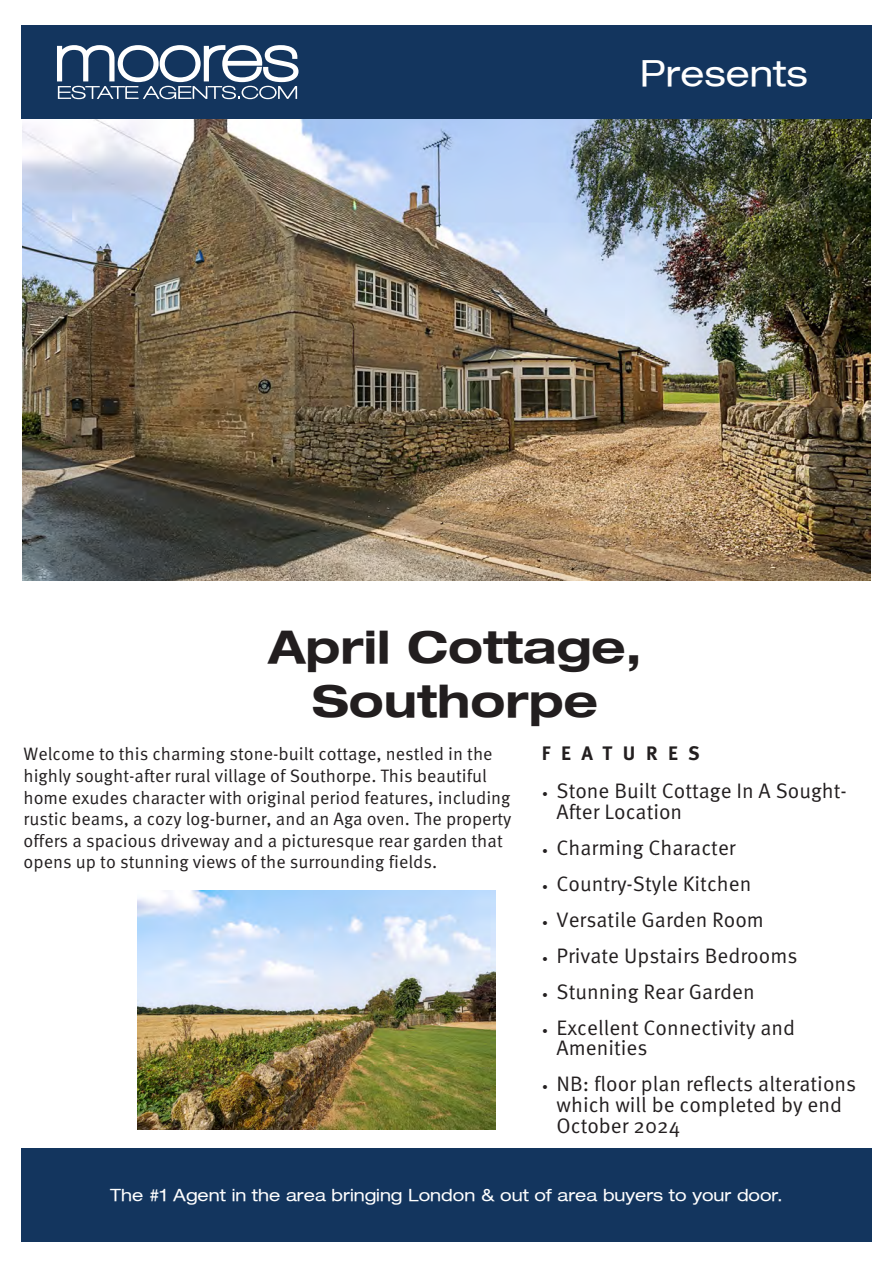
<style>
.page{position:relative;width:893px;height:1263px;background:#fff}
.page>*{position:absolute;margin:0;border:0;box-sizing:border-box;transform-origin:0 0}
.t1{font:700 expanded 45px/54px "Helvetica Neue LT";color:#221e1f;text-align:center}
.t2{font:expanded 36px "Helvetica Neue LT";color:#fff}
.t3{font:21px/21px "Meta Pro";color:#231f20}
.t4{font:700 19.5px "Meta Pro";letter-spacing:.54em;color:#231f20}
.t5{font:18px/21.6px "Meta Pro";color:#231f20}
.t6{font:expanded 16.8px "Helvetica Neue LT";color:#fff}
.s1{font-family:"Meta Pro Norm";font-size:11.25px}
</style>
<div class="page">
<img style="left:22px;top:119px;width:849px;height:462px">
<div style="left:21px;top:1148px;width:851px;height:94px;background:#13355e"></div>
<img style="left:137px;top:890px;width:359px;height:239px">
<div style="left:21px;top:26px;width:851px;height:93px;background:#13355e"></div>
<svg style="left:57px;top:45px;width:241px;height:54px"></svg>
<h2 class="t2" style="left:640px;top:51px;width:170px">Presents</h2>
<h1 class="t1" style="left:268px;top:619px;width:376px">April Cottage,<br>Southorpe</h1>
<p class="t5" style="left:24px;top:744px;width:489px">Welcome to this charming stone-built cottage, nestled in the highly sought-after rural village of Southorpe. This beautiful home exudes character with original period features, including rustic beams, a cozy log-burner, and an Aga oven. The property offers a spacious driveway and a picturesque rear garden that opens up to stunning views of the surrounding fields.</p>
<p class="t4" style="left:542px;top:737px;width:160px">FEATURES</p>
<p class="t3" style="left:557px;top:781px;width:292px;text-indent:-15px"><span class="s1">•</span> Stone Built Cottage In A Sought-<br>After Location</p>
<p class="t3" style="left:542px;top:837px;width:195px"><span class="s1">•</span> Charming Character</p>
<p class="t3" style="left:542px;top:873px;width:211px"><span class="s1">•</span> Country-Style Kitchen</p>
<p class="t3" style="left:542px;top:909px;width:223px"><span class="s1">•</span> Versatile Garden Room</p>
<p class="t3" style="left:542px;top:945px;width:257px"><span class="s1">•</span> Private Upstairs Bedrooms</p>
<p class="t3" style="left:542px;top:981px;width:214px"><span class="s1">•</span> Stunning Rear Garden</p>
<p class="t3" style="left:557px;top:1018px;width:240px;text-indent:-15px"><span class="s1">•</span> Excellent Connectivity and<br>Amenities</p>
<p class="t3" style="left:557px;top:1074px;width:301px;text-indent:-15px"><span class="s1">•</span> NB: floor plan reflects alterations which will be completed by end<br>October 2024</p>
<p class="t6" style="left:110px;top:1185px;width:674px">The #1 Agent in the area bringing London &amp; out of area buyers to your door.</p>
</div>
